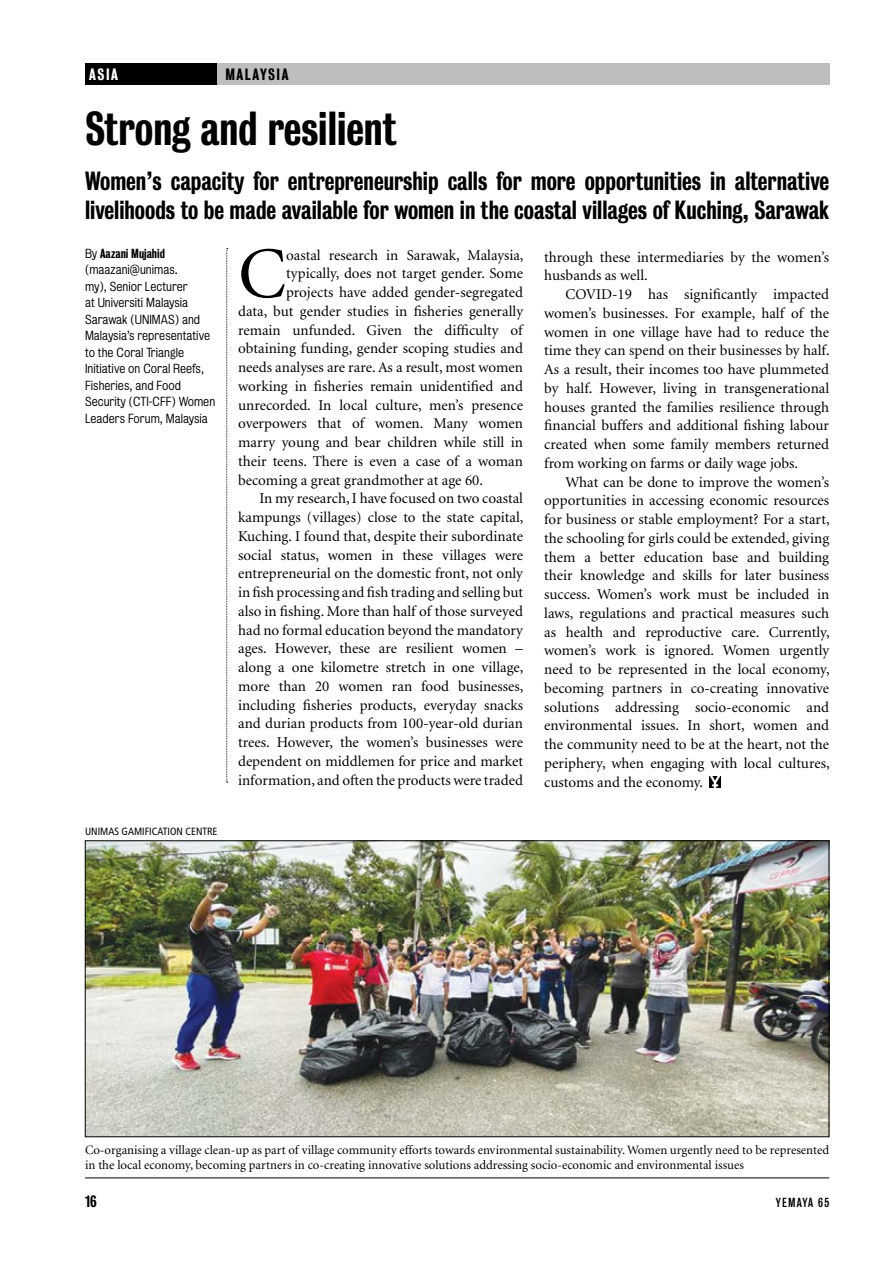
<style>
.page{position:relative;width:893px;height:1263px;background:#fff}
.page>*{position:absolute;margin:0;border:0;box-sizing:border-box;transform-origin:0 0}
.t1{font:72.75px "Minion";color:#000}
.t2{font:43.5px "Bureau Grotesque Three Five";color:#000}
.t3{font:24px/28.8px "Bureau Grotesque Three Five";color:#000}
.t4{font:15px/18.8px "Minion";color:#000;text-align:justify}
.t5{font:15px "Bureau Grotesque Three Five";letter-spacing:.1em;color:#000}
.t6{font:15px "Bureau Grotesque Three Five";color:#fff}
.t7{font:12.75px/15.3px "Minion";color:#000}
.t8{font:12px/16.5px "Bureau Grotesque Five One";color:#000}
.t9{font:12px "Bureau Grotesque Three Five";color:#000}
.t10{font:12px "Bureau Grotesque Three Three";letter-spacing:.1em;color:#000}
.t11{font:condensed 10.5px "Frutiger";color:#000}
.s1{font-family:"Bureau Grotesque Five One"}
</style>
<div class="page">
<div style="left:217px;top:64px;width:612px;height:21px;background:#bcbec0"></div>
<div style="left:85px;top:64px;width:132px;height:21px;background:#000"></div>
<svg style="left:710px;top:777px;width:10px;height:10px"></svg>
<svg style="left:226px;top:248px;width:2px;height:535px"></svg>
<img style="left:87px;top:842px;width:740px;height:293px">
<hr style="left:85px;top:1178px;width:744px;height:1px;background:#000">
<p class="t6" style="left:89px;top:66px;width:16px">Asia</p>
<p class="t5" style="left:225px;top:66px;width:65px">MALAYSIA</p>
<h2 class="t2" style="left:85px;top:103px;width:313px">Strong and resilient</h2>
<h3 class="t3" style="left:85px;top:167px;width:746px">Women’s capacity for entrepreneurship calls for more opportunities in alternative livelihoods to be made available for women in the coastal villages of Kuching, Sarawak</h3>
<p class="t9" style="left:85px;top:246px;width:81px"><span class="s1">By</span> Aazani Mujahid</p>
<p class="t8" style="left:85px;top:262px;width:132px">(maazani@unimas.<br>my), Senior Lecturer<br>at Universiti Malaysia<br>Sarawak (UNIMAS) and<br>Malaysia’s representative to the Coral Triangle<br>Initiative on Coral Reefs,<br>Fisheries, and Food<br>Security (CTI-CFF) Women<br>Leaders Forum, Malaysia</p>
<h1 class="t1" style="left:238px;top:238px;width:49px">C</h1>
<p class="t4" style="left:286px;top:246px;width:239px">oastal research in Sarawak, Malaysia,</p>
<p class="t4" style="left:544px;top:248px;width:286px">through these intermediaries by the women’s husbands as well.</p>
<p class="t4" style="left:544px;top:285px;width:287px;text-indent:21px">COVID-19 has significantly impacted women’s businesses. For example, half of the women in one village have had to reduce the time they can spend on their businesses by half.<br>As a result, their incomes too have plummeted by half. However, living in transgenerational houses granted the families resilience through financial buffers and additional fishing labour created when some family members returned from working on farms or daily wage jobs.</p>
<p class="t4" style="left:544px;top:473px;width:287px;text-indent:21px">What can be done to improve the women’s opportunities in accessing economic resources for business or stable employment? For a start, the schooling for girls could be extended, giving them a better education base and building their knowledge and skills for later business success. Women’s work must be included in laws, regulations and practical measures such as health and reproductive care. Currently, women’s work is ignored. Women urgently need to be represented in the local economy, becoming partners in co-creating innovative solutions addressing socio-economic and environmental issues. In short, women and the community need to be at the heart, not the periphery, when engaging with local cultures, customs and the economy.</p>
<p class="t4" style="left:286px;top:265px;width:238px">typically, does not target gender. Some</p>
<p class="t4" style="left:286px;top:283px;width:238px">projects have added gender-segregated</p>
<p class="t4" style="left:238px;top:302px;width:286px">data, but gender studies in fisheries generally</p>
<p class="t4" style="left:238px;top:321px;width:286px">remain unfunded. Given the difficulty of</p>
<p class="t4" style="left:238px;top:340px;width:286px">obtaining funding, gender scoping studies and</p>
<p class="t4" style="left:238px;top:358px;width:286px">needs analyses are rare. As a result, most women</p>
<p class="t4" style="left:238px;top:377px;width:286px">working in fisheries remain unidentified and</p>
<p class="t4" style="left:238px;top:396px;width:286px">unrecorded. In local culture, men’s presence</p>
<p class="t4" style="left:238px;top:415px;width:286px">overpowers that of women. Many women</p>
<p class="t4" style="left:238px;top:433px;width:286px">marry young and bear children while still in</p>
<p class="t4" style="left:238px;top:452px;width:286px">their teens. There is even a case of a woman</p>
<p class="t4" style="left:238px;top:471px;width:246px">becoming a great grandmother at age 60.</p>
<p class="t4" style="left:259px;top:490px;width:265px">In my research, I have focused on two coastal</p>
<p class="t4" style="left:238px;top:508px;width:287px">kampungs (villages) close to the state capital,</p>
<p class="t4" style="left:238px;top:527px;width:286px">Kuching. I found that, despite their subordinate</p>
<p class="t4" style="left:238px;top:546px;width:286px">social status, women in these villages were</p>
<p class="t4" style="left:238px;top:565px;width:286px">entrepreneurial on the domestic front, not only</p>
<p class="t4" style="left:238px;top:583px;width:286px">in fish processing and fish trading and selling but</p>
<p class="t4" style="left:238px;top:602px;width:286px">also in fishing. More than half of those surveyed</p>
<p class="t4" style="left:238px;top:621px;width:286px">had no formal education beyond the mandatory</p>
<p class="t4" style="left:238px;top:640px;width:286px">ages. However, these are resilient women –</p>
<p class="t4" style="left:238px;top:658px;width:287px">along a one kilometre stretch in one village,</p>
<p class="t4" style="left:238px;top:677px;width:287px">more than 20 women ran food businesses,</p>
<p class="t4" style="left:238px;top:696px;width:286px">including fisheries products, everyday snacks</p>
<p class="t4" style="left:238px;top:715px;width:286px">and durian products from 100-year-old durian</p>
<p class="t4" style="left:238px;top:733px;width:286px">trees. However, the women’s businesses were</p>
<p class="t4" style="left:238px;top:752px;width:286px">dependent on middlemen for price and market</p>
<p class="t4" style="left:238px;top:771px;width:286px">information, and often the products were traded</p>
<p class="t11" style="left:85px;top:825px;width:134px">UNIMAS GAMI FICATION CENTRE</p>
<p class="t7" style="left:85px;top:1143px;width:746px">Co-organising a village clean-up as part of village community efforts towards environmental sustainability. Women urgently need to be represented in the local economy, becoming partners in co-creating innovative solutions addressing socio-economic and environmental issues</p>
<p class="t5" style="left:85px;top:1192px;width:13px">16</p>
<p class="t10" style="left:776px;top:1195px;width:55px">YEMAYA 65</p>
</div>
